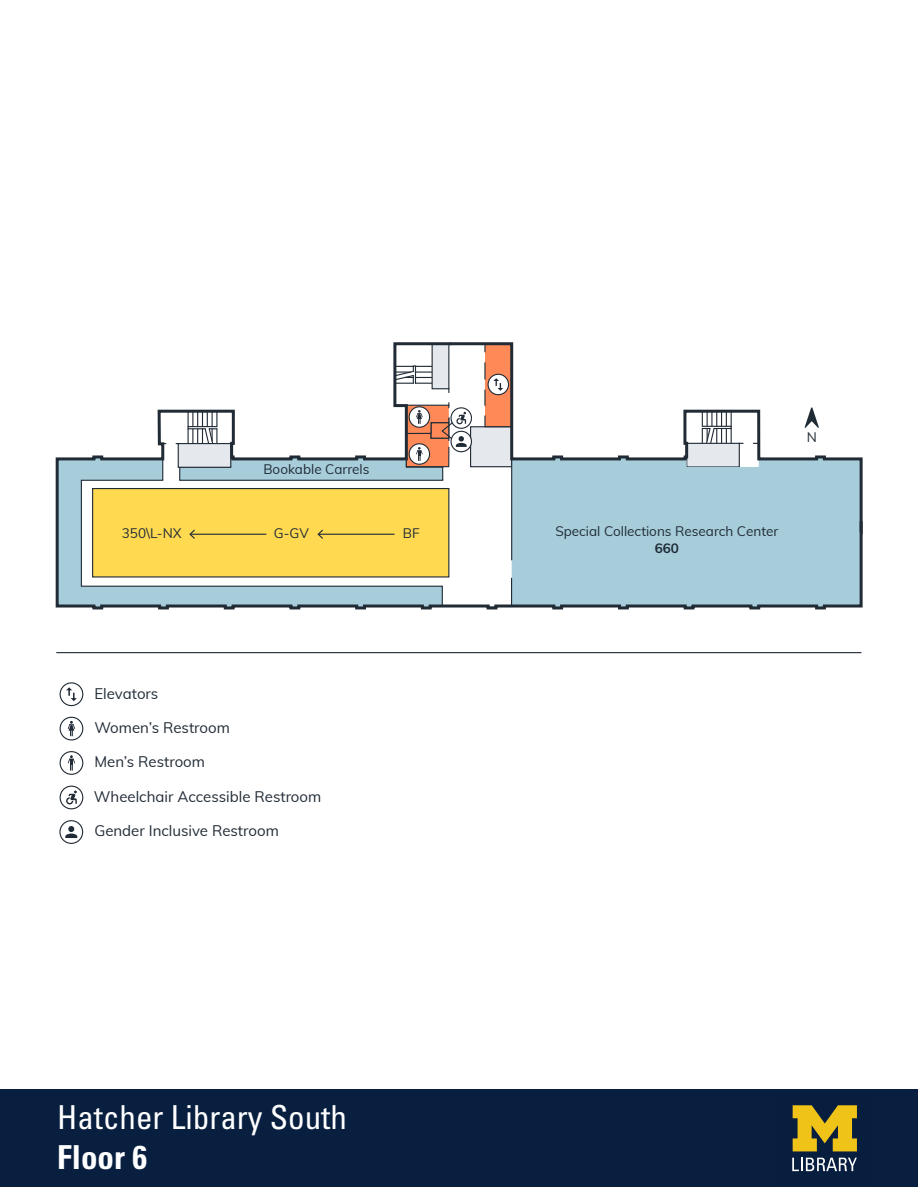
<style>
.page{position:relative;width:918px;height:1187px;background:#fff}
.page>*{position:absolute;margin:0;border:0;box-sizing:border-box;transform-origin:0 0}
.t1{font:condensed 33px/39.6px "Univers";color:#fff}
.t2{font:15px "Muli";color:#212b36}
.t3{font:13.5px/16.8px "Muli";color:#212b36;text-align:center}
.s1{font-weight:700}
</style>
<div class="page">
<div style="left:0;top:1089px;width:918px;height:97px;background:#081f40"></div>
<svg style="left:793px;top:1105px;width:64px;height:46px"></svg>
<svg style="left:792px;top:1157px;width:65px;height:13px"></svg>
<hr style="left:57px;top:652px;width:804px;height:1px;background:#212b36">
<svg style="left:60px;top:682px;width:23px;height:23px"></svg>
<div style="left:60px;top:682px;width:23px;height:24px;border:1px solid #212b36;border-radius:50%"></div>
<svg style="left:66px;top:687px;width:11px;height:14px"></svg>
<div style="left:60px;top:716px;width:23px;height:24px;border:1px solid #212b36;border-radius:50%"></div>
<svg style="left:68px;top:720px;width:7px;height:16px"></svg>
<svg style="left:60px;top:751px;width:23px;height:23px"></svg>
<div style="left:60px;top:750px;width:23px;height:24px;border:1px solid #232b35;border-radius:50%"></div>
<svg style="left:68px;top:755px;width:7px;height:15px"></svg>
<svg style="left:60px;top:786px;width:23px;height:22px"></svg>
<div style="left:60px;top:785px;width:23px;height:24px;border:1px solid #232b35;border-radius:50%"></div>
<svg style="left:66px;top:790px;width:11px;height:14px"></svg>
<svg style="left:55px;top:342px;width:808px;height:268px"></svg>
<svg style="left:447px;top:342px;width:416px;height:193px"></svg>
<svg style="left:451px;top:431px;width:20px;height:20px"></svg>
<div style="left:450px;top:430px;width:22px;height:22px;border:1px solid #232b35;border-radius:50%"></div>
<svg style="left:451px;top:408px;width:20px;height:20px"></svg>
<div style="left:450px;top:407px;width:22px;height:22px;border:1px solid #232b35;border-radius:50%"></div>
<svg style="left:176px;top:403px;width:291px;height:78px"></svg>
<svg style="left:60px;top:820px;width:23px;height:23px"></svg>
<div style="left:59px;top:819px;width:24px;height:24px;border:1px solid #232b35;border-radius:50%"></div>
<svg style="left:65px;top:825px;width:12px;height:12px"></svg>
<p class="t3" style="left:122px;top:524px;width:61px">350\L-NX</p>
<p class="t3" style="left:263px;top:460px;width:107px">Bookable Carrels</p>
<p class="t3" style="left:274px;top:524px;width:36px">G-GV</p>
<p class="t3" style="left:807px;top:428px;width:12px">N</p>
<p class="t3" style="left:403px;top:524px;width:18px">BF</p>
<p class="t3" style="left:555px;top:522px;width:224px">Special Collections Research Center<br><span class="s1">660</span></p>
<p class="t2" style="left:94px;top:682px;width:65px">Elevators</p>
<p class="t2" style="left:94px;top:716px;width:137px">Women’s Restroom</p>
<p class="t2" style="left:94px;top:750px;width:112px">Men’s Restroom</p>
<p class="t2" style="left:94px;top:785px;width:229px">Wheelchair Accessible Restroom</p>
<p class="t2" style="left:94px;top:819px;width:186px">Gender Inclusive Restroom</p>
<h1 class="t1" style="left:57px;top:1096px;width:291px">Hatcher Library South<br><span class="s1">Floor 6</span></h1>
</div>
